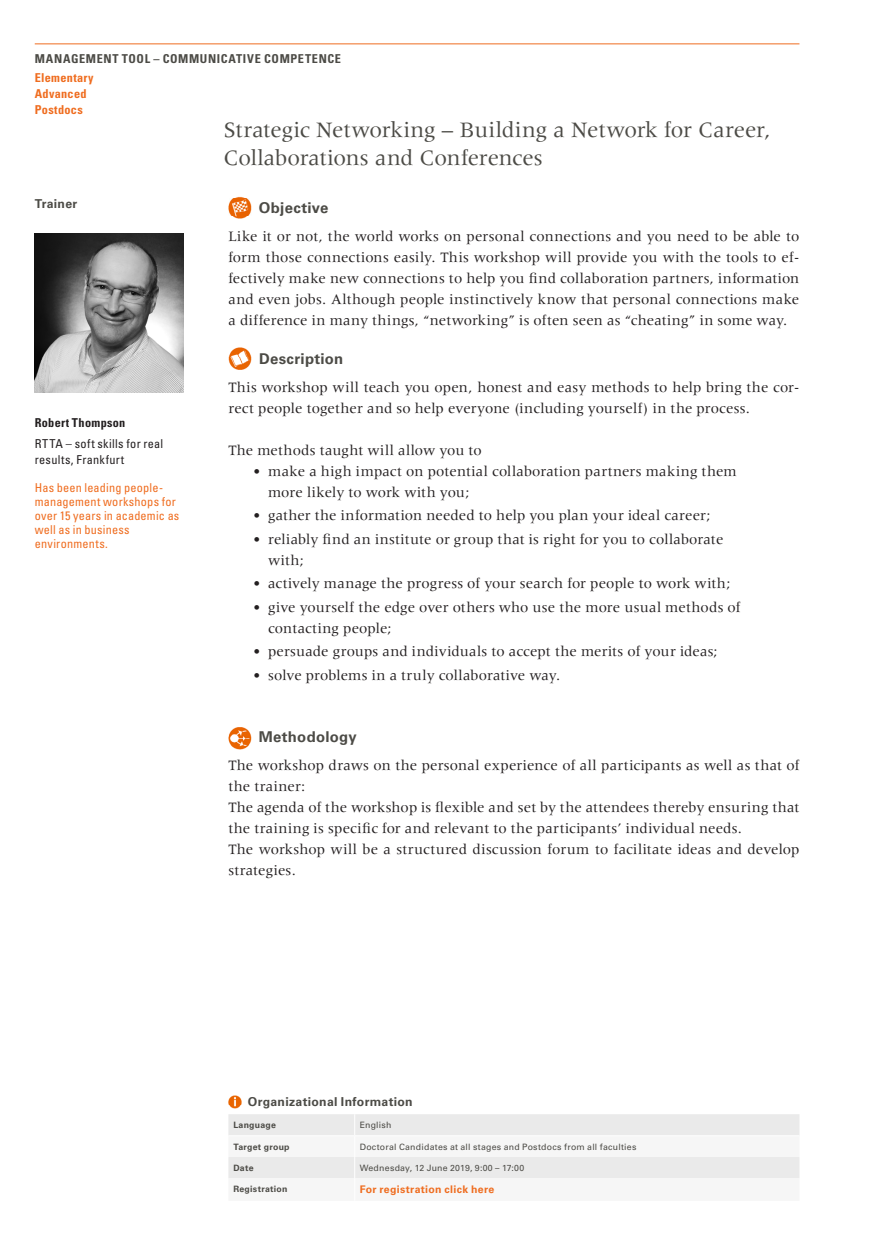
<style>
.page{position:relative;width:869px;height:1241px;background:#fff}
.page>*{position:absolute;margin:0;border:0;box-sizing:border-box;transform-origin:0 0}
.Kurse{font:22.75px/28px "Meridien LT Std";letter-spacing:-.01em;color:#4c4b46}
.Mengentext{font:14.88px/21px "Meridien LT Std";letter-spacing:.01em;color:#231f20}
.Objective_Descriptio{font:700 14.88px "Univers LT Std";letter-spacing:.02em;color:#4c4b46}
.Trainer_Biografie{font:condensed 12.25px/14px "Univers LT Std";letter-spacing:.015em;color:#ef6d20}
.Trainer_Einrichtung{font:condensed 12.25px/15.8px "Univers LT Std";letter-spacing:.03em;color:#231f20}
.Kopf_Tools{font:700 condensed 12.25px "Univers LT Std";letter-spacing:.05em;color:#4c4b46}
.Kopf_links_Einstufun{font:700 condensed 12.25px "Univers LT Std";letter-spacing:.025em;color:#ef6d20}
.Tabelle_Headline{font:700 12.25px "Univers LT Std";letter-spacing:.025em;color:#4c4b46}
.Trainer_Name{font:700 condensed 12.25px "Univers LT Std";letter-spacing:.025em;color:#231f20}
.Headlines__Trainer{font:700 12.25px "Univers LT Std";letter-spacing:.025em;color:#4c4b46}
.Tabelle_Mengentext{font:700 10.5px "Univers LT Std";letter-spacing:.03em;color:#ef6d20}
.Tabelle_Mengentext-2{font:8.75px "Univers LT Std";letter-spacing:.03em;color:#4c4b46}
.Tabelle_Bold{font:700 8.75px "Univers LT Std";letter-spacing:.03em;color:#4c4b46}
</style>
<div class="page">
<hr style="left:35px;top:43px;width:764px;height:1px;background:#ef6d20">
<img style="left:228px;top:196px;width:23px;height:23px">
<img style="left:228px;top:347px;width:24px;height:22px">
<img style="left:228px;top:727px;width:23px;height:22px">
<svg style="left:228px;top:1095px;width:571px;height:83px"></svg>
<hr style="left:228px;top:1135px;width:126px;height:1px;background:#fff">
<img style="left:35px;top:234px;width:149px;height:158px">
<p class="Kopf_Tools" style="left:35px;top:52px;width:307px">MANAGEMENT TOOL – COMMUNICATIVE COMPETENCE</p>
<p class="Kopf_links_Einstufun" style="left:35px;top:70px;width:60px">Elementary</p>
<p class="Kopf_links_Einstufun" style="left:35px;top:86px;width:53px">Advanced</p>
<p class="Kopf_links_Einstufun" style="left:35px;top:102px;width:50px">Postdocs</p>
<p class="Headlines__Trainer" style="left:35px;top:197px;width:44px">Trainer</p>
<p class="Trainer_Name" style="left:35px;top:415px;width:92px">Robert Thompson</p>
<p class="Trainer_Einrichtung" style="left:35px;top:435px;width:130px">RTTA – soft skills for real results, Frankfurt</p>
<p class="Trainer_Biografie" style="left:35px;top:480px;width:146px">Has been leading people&shy;management workshops for over 15 years in academic as well as in business</p>
<p class="Trainer_Biografie" style="left:35px;top:536px;width:75px">environments.</p>
<p class="Kurse" style="left:223px;top:116px;width:548px">Strategic Networking – Building a Network for Career,<br>Collaborations and Conferences</p>
<p class="Objective_Descriptio" style="left:259px;top:199px;width:71px">Objective</p>
<p class="Mengentext" style="left:228px;top:225px;width:572px;text-align:justify">Like it or not, the world works on personal connections and you need to be able to form those connections easily. This workshop will provide you with the tools to ef&shy;fectively make new connections to help you find collaboration partners, information and even jobs. Although people instinctively know that personal connections make a difference in many things, “networking” is often seen as “cheating” in some way.</p>
<p class="Objective_Descriptio" style="left:259px;top:349px;width:86px">Description</p>
<p class="Mengentext" style="left:228px;top:376px;width:572px">This workshop will teach you open, honest and easy methods to help bring the cor&shy;rect people together and so help everyone (including yourself) in the process.</p>
<p class="Mengentext" style="left:228px;top:439px;width:255px">The methods taught will allow you to</p>
<p class="Mengentext" style="left:268px;top:460px;width:470px;text-indent:-15px">• make a high impact on potential collaboration partners making them more likely to work with you;</p>
<p class="Mengentext" style="left:253px;top:504px;width:458px">• gather the information needed to help you plan your ideal career;</p>
<p class="Mengentext" style="left:268px;top:528px;width:456px;text-indent:-15px">• reliably find an institute or group that is right for you to collaborate with;</p>
<p class="Mengentext" style="left:253px;top:572px;width:478px">• actively manage the progress of your search for people to work with;</p>
<p class="Mengentext" style="left:268px;top:596px;width:473px;text-indent:-15px">• give yourself the edge over others who use the more usual methods of contacting people;</p>
<p class="Mengentext" style="left:253px;top:640px;width:466px">• persuade groups and individuals to accept the merits of your ideas;</p>
<p class="Mengentext" style="left:253px;top:664px;width:308px">• solve problems in a truly collaborative way.</p>
<p class="Objective_Descriptio" style="left:258px;top:727px;width:99px">Methodology</p>
<p class="Mengentext" style="left:228px;top:754px;width:572px">The workshop draws on the personal experience of all participants as well as that of the trainer:</p>
<p class="Mengentext" style="left:228px;top:796px;width:572px">The agenda of the workshop is flexible and set by the attendees thereby ensuring that the training is specific for and relevant to the participants’ individual needs.</p>
<p class="Mengentext" style="left:228px;top:838px;width:572px">The workshop will be a structured discussion forum to facilitate ideas and develop strategies.</p>
<p class="Tabelle_Headline" style="left:248px;top:1094px;width:166px">Organizational Information</p>
<p class="Tabelle_Bold" style="left:233px;top:1119px;width:44px">Language</p>
<p class="Tabelle_Mengentext-2" style="left:359px;top:1119px;width:33px">English</p>
<p class="Tabelle_Bold" style="left:233px;top:1141px;width:58px">Target group</p>
<p class="Tabelle_Mengentext-2" style="left:359px;top:1141px;width:278px">Doctoral Candidates at all stages and Postdocs from all faculties</p>
<p class="Tabelle_Bold" style="left:233px;top:1162px;width:22px">Date</p>
<p class="Tabelle_Mengentext-2" style="left:359px;top:1162px;width:166px">Wednesday, 12 June 2019, 9:00 – 17:00</p>
<p class="Tabelle_Bold" style="left:233px;top:1183px;width:56px">Registration</p>
<p class="Tabelle_Mengentext" style="left:359px;top:1183px;width:136px">For registration click here</p>
</div>
